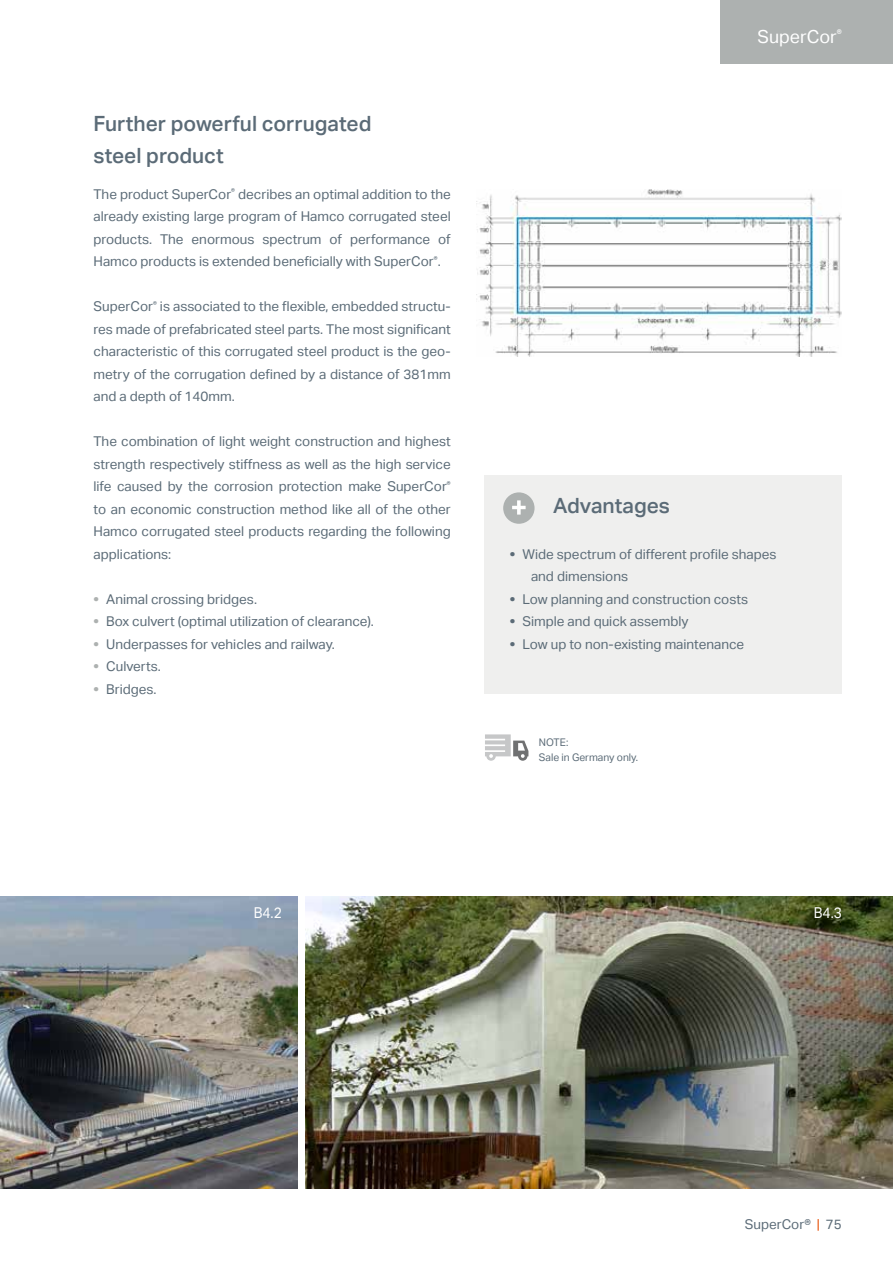
<style>
.page{position:relative;width:893px;height:1263px;background:#fff}
.page>*{position:absolute;margin:0;border:0;box-sizing:border-box;transform-origin:0 0}
.t1{font:500 21px/31.5px "Aktiv Grotesk";color:#5b6b77}
.t2{font:18px "Aktiv Grotesk";color:#fff}
.t3{font:15px "Aktiv Grotesk";color:#fff;scale:.92 1}
.t4{font:13.5px/22.5px "Aktiv Grotesk";color:#5b6b77;text-align:justify}
.t5{font:10.5px/15px "Aktiv Grotesk";color:#5b6b77}
.s1{font-weight:800;color:#adb1b0}
.s2{font-weight:800}
.s3{color:#e85811}
</style>
<div class="page">
<img style="left:306px;top:896px;width:587px;height:292px">
<img style="left:0;top:896px;width:297px;height:293px">
<div style="left:485px;top:475px;width:357px;height:219px;background:#efefee"></div>
<img style="left:476px;top:189px;width:366px;height:167px">
<svg style="left:485px;top:734px;width:43px;height:27px"></svg>
<div style="left:503px;top:492px;width:32px;height:32px;background:#adb1b0;border-radius:50%"></div>
<svg style="left:512px;top:500px;width:14px;height:15px"></svg>
<div style="left:721px;top:0;width:172px;height:64px;background:#adb1b0"></div>
<h1 class="t1" style="left:94px;top:108px;width:279px">Further powerful corrugated steel product</h1>
<p class="t4" style="left:94px;top:183px;width:359px">The product SuperCor<sup>®</sup> decribes an optimal addition to the already existing large program of Hamco corrugated steel products. The enormous spectrum of performance of Hamco products is extended beneficially with SuperCor<sup>®</sup>.</p>
<p class="t4" style="left:94px;top:295px;width:359px">SuperCor<sup>®</sup> is associated to the flexible, embedded structu&shy;res made of prefabricated steel parts. The most significant characteristic of this corrugated steel product is the geo&shy;metry of the corrugation defined by a distance of 381mm and a depth of 140mm.</p>
<p class="t4" style="left:94px;top:430px;width:359px">The combination of light weight construction and highest strength respectively stiffness as well as the high service life caused by the corrosion protection make SuperCor<sup>® </sup>to an economic construction method like all of the other Hamco corrugated steel products regarding the following applications:</p>
<p class="t4" style="left:94px;top:588px;width:165px"><span class="s1">•</span> Animal crossing bridges.</p>
<p class="t4" style="left:94px;top:610px;width:282px"><span class="s1">•</span> Box culvert (optimal utilization of clearance).</p>
<p class="t4" style="left:94px;top:633px;width:243px"><span class="s1">•</span> Underpasses for vehicles and railway.</p>
<p class="t4" style="left:94px;top:655px;width:69px"><span class="s1">•</span> Culverts.</p>
<p class="t4" style="left:94px;top:678px;width:65px"><span class="s1">•</span> Bridges.</p>
<h2 class="t2" style="left:757px;top:26px;width:86px">SuperCor<sup>®</sup></h2>
<h1 class="t1" style="left:553px;top:489px;width:118px">Advantages</h1>
<p class="t4" style="left:531px;top:543px;width:247px;text-indent:-21px"><span class="s2">•</span> Wide spectrum of different profile shapes and dimensions</p>
<p class="t4" style="left:510px;top:588px;width:240px"><span class="s2">•</span> Low planning and construction costs</p>
<p class="t4" style="left:510px;top:610px;width:180px"><span class="s2">•</span> Simple and quick assembly</p>
<p class="t4" style="left:510px;top:633px;width:236px"><span class="s2">•</span> Low up to non-existing maintenance</p>
<p class="t5" style="left:539px;top:735px;width:101px">NOTE:<br>Sale in Germany only.</p>
<p class="t3" style="left:254px;top:904px;width:32px">B4.2</p>
<p class="t3" style="left:814px;top:904px;width:32px">B4.3</p>
<p class="t4" style="left:745px;top:1213px;width:99px">SuperCor® <span class="s3">|</span> 75</p>
</div>
